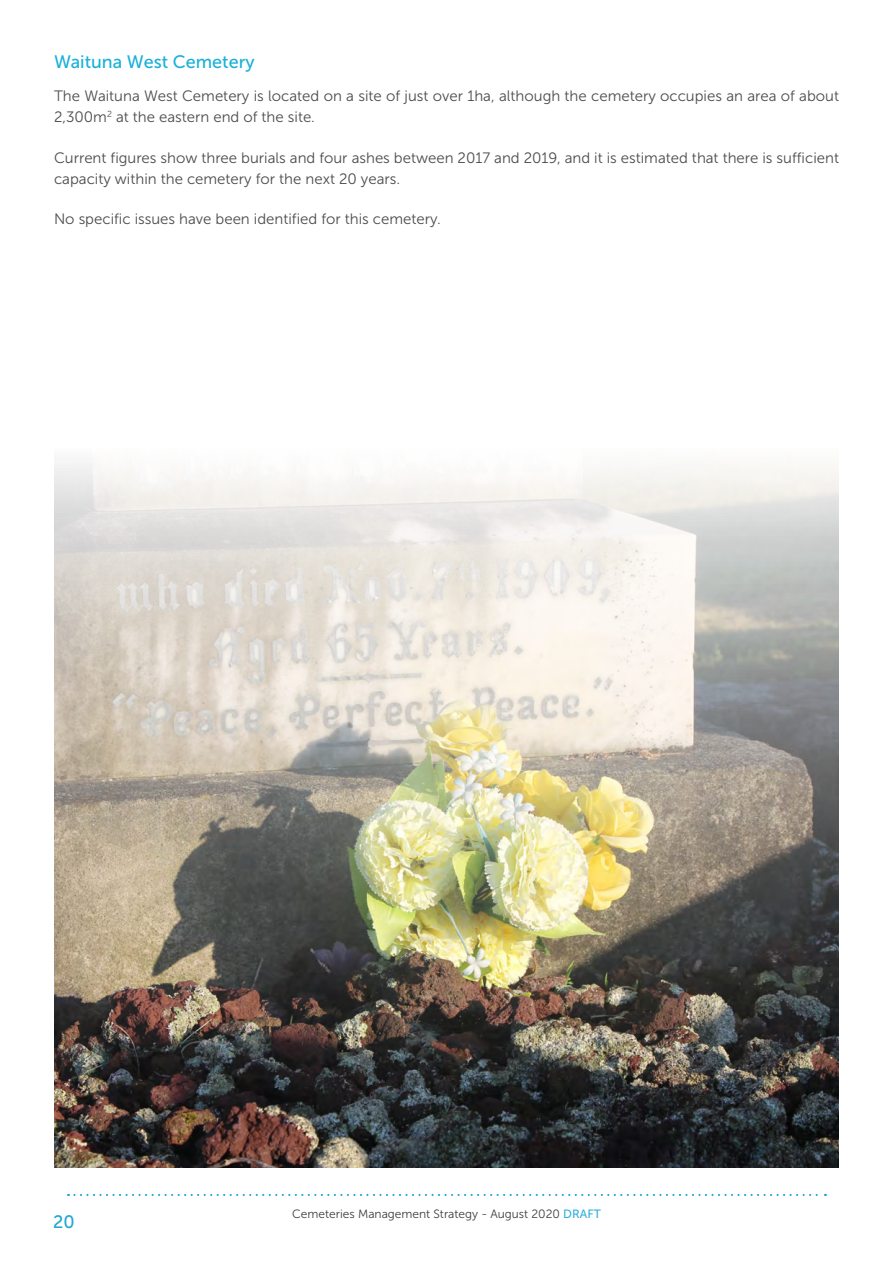
<style>
.page{position:relative;width:893px;height:1263px;background:#fff}
.page>*{position:absolute;margin:0;border:0;box-sizing:border-box;transform-origin:0 0}
.Sub_Sub_Heading{font:18px "Museo Sans 500";color:#1ab1d9}
.t1{font:18px "Museo Sans 500";color:#24a7d6}
.Body_Copy{font:15px/21px "Museo Sans 300";color:#4c4c4c}
.Body_Copy-2{font:12px "Museo Sans 300";color:#3e3e3f}
.s1{font-family:"Museo Sans 500";color:#34aed9}
</style>
<div class="page">
<img style="left:54px;top:463px;width:785px;height:704px">
<svg style="left:68px;top:1194px;width:758px;height:2px"></svg>
<p class="Sub_Sub_Heading" style="left:54px;top:51px;width:202px">Waituna West Cemetery</p>
<p class="Body_Copy" style="left:54px;top:86px;width:787px">The Waituna West Cemetery is located on a site of just over 1ha, although the cemetery occupies an area of about<br>2,300m<sup>2</sup> at the eastern end of the site.</p>
<p class="Body_Copy" style="left:54px;top:147px;width:786px">Current figures show three burials and four ashes between 2017 and 2019, and it is estimated that there is sufficient capacity within the cemetery for the next 20 years.</p>
<p class="Body_Copy" style="left:54px;top:209px;width:388px">No specific issues have been identified for this cemetery.</p>
<p class="t1" style="left:53px;top:1212px;width:23px">20</p>
<p class="Body_Copy-2" style="left:292px;top:1207px;width:310px">Cemeteries Management Strategy - August 2020 <span class="s1">DRAFT</span></p>
</div>
